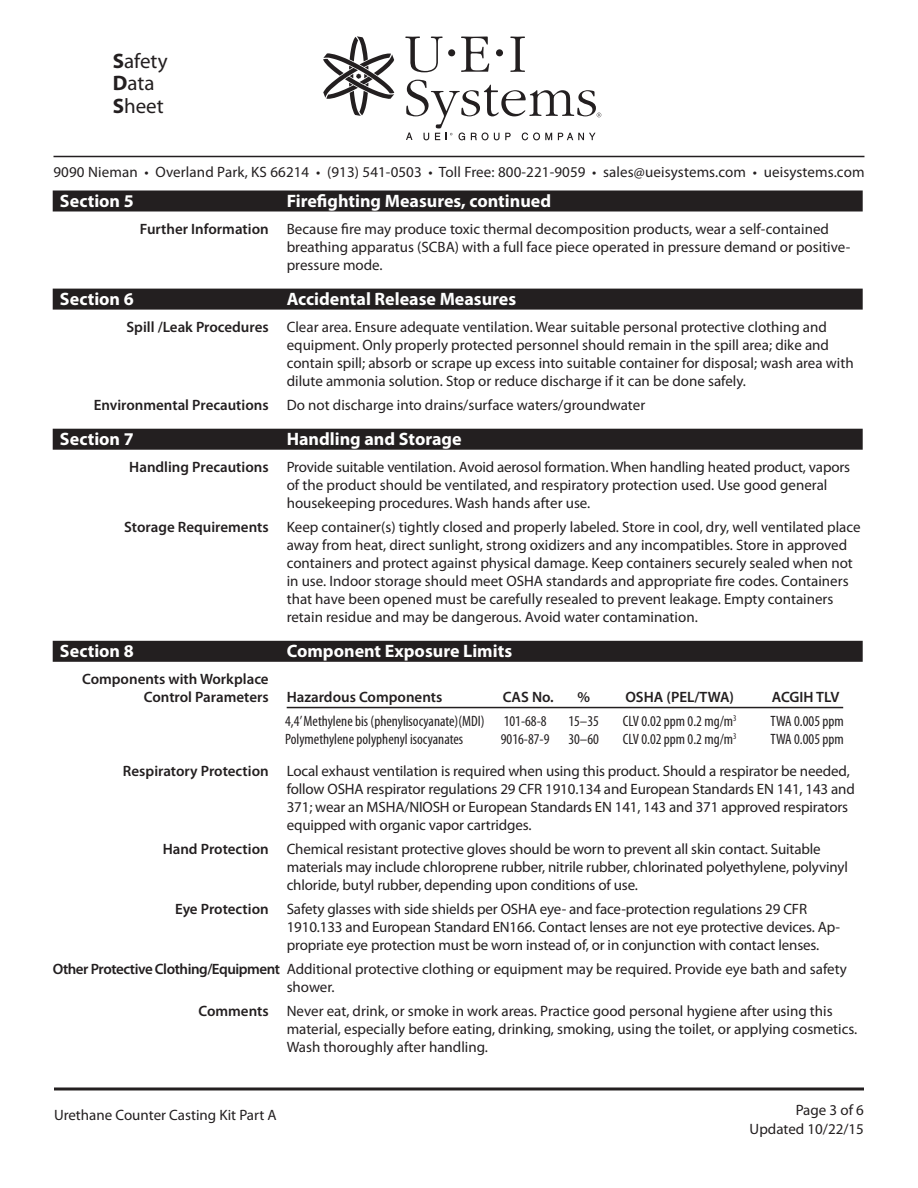
<style>
.page{position:relative;width:918px;height:1188px;background:#fff}
.page>*{position:absolute;margin:0;border:0;box-sizing:border-box;transform-origin:0 0}
.t1{font:21px/22.5px "Myriad Pro";color:#231f20}
.t2{font:700 18px "Myriad Pro";color:#fff}
.t3{font:15px/18px "Myriad Pro";color:#231f20}
.t4{font:condensed 15px "Myriad Pro";color:#231f20}
.t5{font:600 15px/18px "Myriad Pro";color:#231f20}
.s1{font-weight:700}
.s2{font-weight:600}
.s3{font-stretch:condensed}
</style>
<div class="page">
<hr style="left:54px;top:1087px;width:810px;height:3px;background:#231f20">
<svg style="left:323px;top:36px;width:71px;height:80px"></svg>
<div style="left:448px;top:49px;width:7px;height:7px;background:#231f20;border-radius:50%"></div>
<div style="left:496px;top:49px;width:7px;height:7px;background:#231f20;border-radius:50%"></div>
<svg style="left:405px;top:37px;width:38px;height:35px"></svg>
<svg style="left:461px;top:37px;width:28px;height:35px"></svg>
<svg style="left:510px;top:37px;width:15px;height:35px"></svg>
<svg style="left:406px;top:80px;width:195px;height:60px"></svg>
<hr style="left:54px;top:156px;width:810px;height:1px;background:#231f20">
<div style="left:53px;top:190px;width:810px;height:22px;background:#231f20"></div>
<div style="left:53px;top:289px;width:810px;height:21px;background:#231f20"></div>
<div style="left:53px;top:429px;width:810px;height:21px;background:#231f20"></div>
<div style="left:53px;top:641px;width:810px;height:21px;background:#231f20"></div>
<hr style="left:287px;top:707px;width:556px;height:1px;background:#231f20">
<h1 class="t1" style="left:113px;top:49px;width:56px"><span class="s1">S</span>afety<br><span class="s1">D</span>ata<br><span class="s1">S</span>heet</h1>
<p class="t3" style="left:53px;top:162px;width:813px">9090 Nieman • Overland Park, KS 66214 • (913) 541-0503 • Toll Free: 800-221-9059 • sales@ueisystems.com • ueisystems.com</p>
<p class="t2" style="left:60px;top:189px;width:75px">Section 5</p>
<p class="t2" style="left:287px;top:189px;width:266px">Firefighting Measures, continued</p>
<p class="t3" style="left:287px;top:220px;width:565px;text-indent:-147px"><span class="s2">Further Information</span> Because fire may produce toxic thermal decomposition products, wear a self-contained breathing apparatus (SCBA) with a full face piece operated in pressure demand or positive&shy;pressure mode.</p>
<p class="t2" style="left:60px;top:287px;width:75px">Section 6</p>
<p class="t2" style="left:287px;top:287px;width:231px">Accidental Release Measures</p>
<p class="t3" style="left:287px;top:318px;width:569px;text-indent:-160px"><span class="s2">Spill /Leak Procedures</span> Clear area. Ensure adequate ventilation. Wear suitable personal protective clothing and equipment. Only properly protected personnel should remain in the spill area; dike and contain spill; absorb or scrape up excess into suitable container for disposal; wash area with dilute ammonia solution. Stop or reduce discharge if it can be done safely.</p>
<p class="t3" style="left:94px;top:396px;width:553px"><span class="s2">Environmental Precautions</span> Do not discharge into drains/surface waters/groundwater</p>
<p class="t2" style="left:60px;top:427px;width:75px">Section 7</p>
<p class="t2" style="left:287px;top:427px;width:176px">Handling and Storage</p>
<p class="t3" style="left:287px;top:458px;width:565px;text-indent:-157px"><span class="s2">Handling Precautions</span> Provide suitable ventilation. Avoid aerosol formation. When handling heated product, vapors of the product should be ventilated, and respiratory protection used. Use good general housekeeping procedures. Wash hands after use.</p>
<p class="t3" style="left:287px;top:518px;width:575px;text-indent:-162px"><span class="s2">Storage Requirements</span> Keep container(s) tightly closed and properly labeled. Store in cool, dry, well ventilated place away from heat, direct sunlight, strong oxidizers and any incompatibles. Store in approved containers and protect against physical damage. Keep containers securely sealed when not in use. Indoor storage should meet OSHA standards and appropriate fire codes. Containers that have been opened must be carefully resealed to prevent leakage. Empty containers retain residue and may be dangerous. Avoid water contamination.</p>
<p class="t2" style="left:60px;top:639px;width:75px">Section 8</p>
<p class="t2" style="left:287px;top:639px;width:227px">Component Exposure Limits</p>
<p class="t5" style="left:144px;top:670px;width:300px;text-indent:-62px">Components with Workplace<br>Control Parameters Hazardous Components</p>
<p class="t5" style="left:503px;top:688px;width:53px">CAS No.</p>
<p class="t5" style="left:577px;top:688px;width:14px">%</p>
<p class="t5" style="left:625px;top:688px;width:110px">OSHA (PEL/TWA)</p>
<p class="t5" style="left:772px;top:688px;width:69px">ACGIH TLV</p>
<p class="t4" style="left:285px;top:712px;width:201px">4,4’ Methylene bis (phenylisocyanate)(MDI)</p>
<p class="t4" style="left:504px;top:712px;width:45px">101-68-8</p>
<p class="t4" style="left:568px;top:712px;width:32px">15–35</p>
<p class="t4" style="left:623px;top:712px;width:115px">CLV 0.02 ppm 0.2 mg/m<sup>3</sup></p>
<p class="t4" style="left:771px;top:712px;width:75px">TWA 0.005 ppm</p>
<p class="t4" style="left:285px;top:730px;width:180px">Polymethylene polyphenyl isocyanates</p>
<p class="t4" style="left:501px;top:730px;width:50px">9016-87-9</p>
<p class="t4" style="left:568px;top:730px;width:32px">30–60</p>
<p class="t4" style="left:623px;top:730px;width:115px">CLV 0.02 ppm 0.2 mg/m<sup>3</sup></p>
<p class="t3" style="left:123px;top:723px;width:728px;line-height:31.5px;text-indent:648px"><span class="s3">TWA 0.005 ppm<br></span><span class="s2">Respiratory Protection</span> Local exhaust ventilation is required when using this product. Should a respirator be needed,</p>
<p class="t3" style="left:287px;top:780px;width:570px">follow OSHA respirator regulations 29 CFR 1910.134 and European Standards EN 141, 143 and<br>371; wear an MSHA/NIOSH or European Standards EN 141, 143 and 371 approved respirators equipped with organic vapor cartridges.</p>
<p class="t3" style="left:287px;top:840px;width:563px;text-indent:-124px"><span class="s2">Hand Protection</span> Chemical resistant protective gloves should be worn to prevent all skin contact. Suitable materials may include chloroprene rubber, nitrile rubber, chlorinated polyethylene, polyvinyl chloride, butyl rubber, depending upon conditions of use.</p>
<p class="t3" style="left:287px;top:900px;width:555px;text-indent:-112px"><span class="s2">Eye Protection</span> Safety glasses with side shields per OSHA eye- and face-protection regulations 29 CFR<br>1910.133 and European Standard EN166. Contact lenses are not eye protective devices. Ap&shy;propriate eye protection must be worn instead of, or in conjunction with contact lenses.</p>
<p class="t3" style="left:287px;top:960px;width:562px;text-indent:-234px"><span class="s2">Other Protective Clothing/Equipment</span> Additional protective clothing or equipment may be required. Provide eye bath and safety shower.</p>
<p class="t3" style="left:287px;top:1002px;width:572px;text-indent:-88px"><span class="s2">Comments</span> Never eat, drink, or smoke in work areas. Practice good personal hygiene after using this material, especially before eating, drinking, smoking, using the toilet, or applying cosmetics.<br>Wash thoroughly after handling.</p>
<p class="t3" style="left:54px;top:1106px;width:224px">Urethane Counter Casting Kit Part A</p>
<p class="t3" style="left:750px;top:1099px;width:116px;line-height:19.5px;text-align:right">Page 3 of 6<br>Updated 10/22/15</p>
</div>
